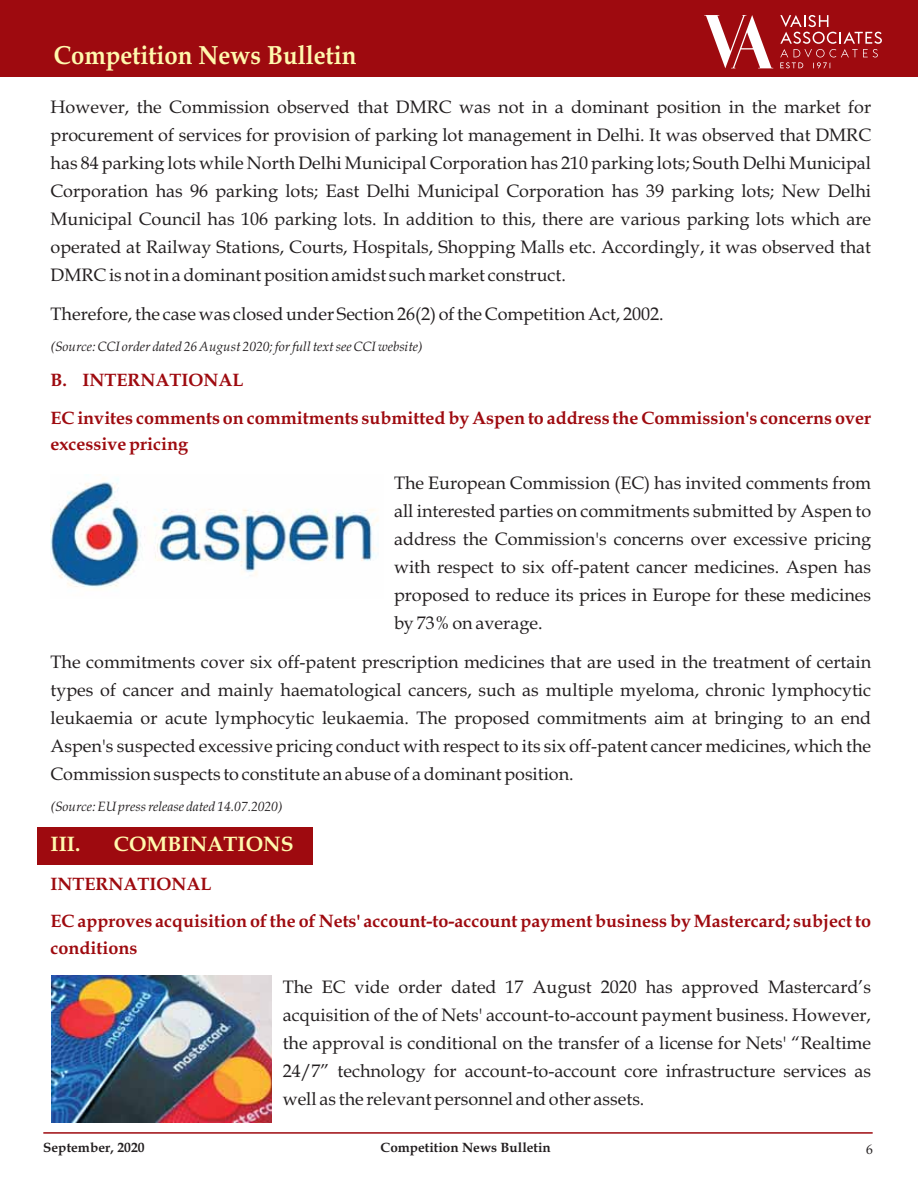
<style>
.page{position:relative;width:918px;height:1188px;background:#fff}
.page>*{position:absolute;margin:0;border:0;box-sizing:border-box;transform-origin:0 0}
.t1{font:700 26.25px "Book Antiqua";color:#fff9ae;scale:.91 1}
.t2{font:700 21px "Book Antiqua";color:#fff9ae}
.t3{font:18px/27.9px "Book Antiqua";color:#231f20;text-align:justify}
.t4{font:700 18px/37.5px "Book Antiqua";color:#9e0a0f}
.t5{font:italic 13.5px "Book Antiqua";color:#231f20}
.t6{font:700 13.5px "Book Antiqua";color:#231f20}
.t7{font:13.5px "Book Antiqua";color:#231f20}
</style>
<div class="page">
<div style="left:0;top:0;width:918px;height:77px;background:#9e0a0f"></div>
<div style="left:37px;top:827px;width:275px;height:38px;background:#9e0a0f"></div>
<hr style="left:43px;top:1132px;width:830px;height:2px;background:#9e0a0f">
<svg style="left:704px;top:15px;width:69px;height:53px"></svg>
<svg style="left:780px;top:15px;width:102px;height:53px"></svg>
<img style="left:50px;top:478px;width:328px;height:109px">
<img style="left:52px;top:976px;width:220px;height:146px">
<h1 class="t1" style="left:54px;top:45px;width:334px">Competition News Bulletin</h1>
<p class="t3" style="left:51px;top:95px;width:822px">However, the Commission observed that DMRC was not in a dominant position in the market for procurement of services for provision of parking lot management in Delhi. It was observed that DMRC has 84 parking lots while North Delhi Municipal Corporation has 210 parking lots; South Delhi Municipal Corporation has 96 parking lots; East Delhi Municipal Corporation has 39 parking lots; New Delhi Municipal Council has 106 parking lots. In addition to this, there are various parking lots which are operated at Railway Stations, Courts, Hospitals, Shopping Malls etc. Accordingly, it was observed that DMRC is not in a dominant position amidst such market construct.</p>
<p class="t3" style="left:51px;top:302px;width:615px">Therefore, the case was closed under Section 26(2) of the Competition Act, 2002.</p>
<p class="t5" style="left:51px;top:341px;width:374px">(Source: CCI order dated 26 August 2020; for full text see CCI website)</p>
<p class="t4" style="left:51px;top:363px;width:822px">B. INTERNATIONAL<br>EC invites comments on commitments submitted by Aspen to address the Commission's concerns over</p>
<p class="t4" style="left:51px;top:428px;width:139px">excessive pricing</p>
<p class="t3" style="left:394px;top:471px;width:479px">The European Commission (EC) has invited comments from all interested parties on commitments submitted by Aspen to address the Commission's concerns over excessive pricing with respect to six off-patent cancer medicines. Aspen has proposed to reduce its prices in Europe for these medicines by 73% on average.</p>
<p class="t3" style="left:51px;top:650px;width:822px">The commitments cover six off-patent prescription medicines that are used in the treatment of certain types of cancer and mainly haematological cancers, such as multiple myeloma, chronic lymphocytic leukaemia or acute lymphocytic leukaemia. The proposed commitments aim at bringing to an end Aspen's suspected excessive pricing conduct with respect to its six off-patent cancer medicines, which the Commission suspects to constitute an abuse of a dominant position.</p>
<p class="t5" style="left:51px;top:801px;width:234px">(Source: EU press release dated 14.07.2020)</p>
<p class="t2" style="left:51px;top:836px;width:31px">III.</p>
<p class="t2" style="left:114px;top:836px;width:181px">COMBINATIONS</p>
<p class="t4" style="left:51px;top:867px;width:822px">INTERNATIONAL<br>EC approves acquisition of the of Nets' account-to-account payment business by Mastercard; subject to</p>
<p class="t4" style="left:51px;top:931px;width:88px">conditions</p>
<p class="t3" style="left:283px;top:975px;width:590px">The EC vide order dated 17 August 2020 has approved Mastercard’s acquisition of the of Nets' account-to-account payment business. However, the approval is conditional on the transfer of a license for Nets' “Realtime 24/7” technology for account-to-account core infrastructure services as well as the relevant personnel and other assets.</p>
<p class="t6" style="left:43px;top:1142px;width:103px">September, 2020</p>
<p class="t6" style="left:381px;top:1142px;width:172px">Competition News Bulletin</p>
<p class="t7" style="left:866px;top:1145px;width:8px">6</p>
</div>
